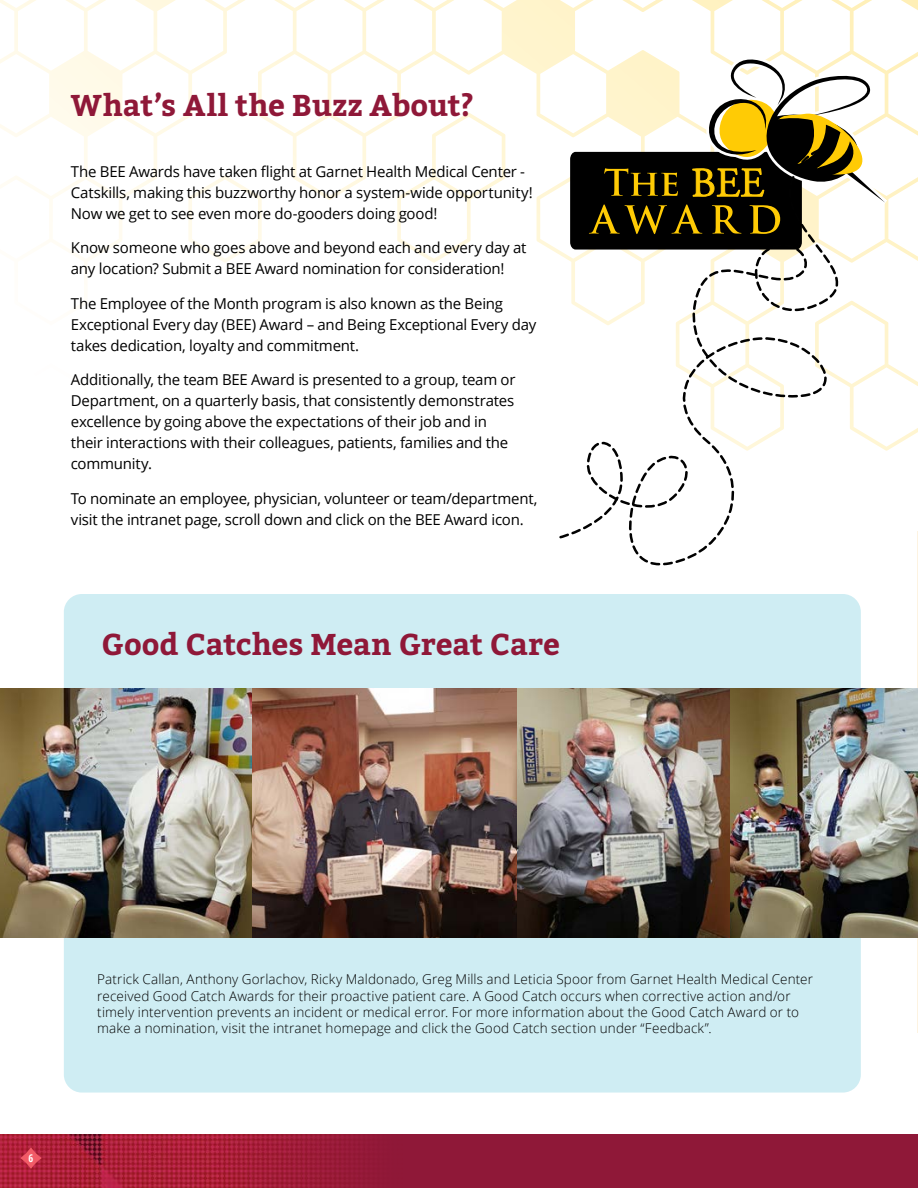
<style>
.page{position:relative;width:918px;height:1188px;background:#fff}
.page>*{position:absolute;margin:0;border:0;box-sizing:border-box;transform-origin:0 0}
.t1{font:700 30px "Bitter";color:#8f1838}
.t2{font:15px/21px "Open Sans";letter-spacing:-.015em;color:#000}
.t3{font:300 13.5px/16.2px "Open Sans";letter-spacing:.01em;color:#000}
.t4{font:700 condensed 10.5px "Open Sans";color:#fff}
</style>
<div class="page">
<div style="left:64px;top:594px;width:797px;height:499px;background:#cfedf3;border-radius:18px"></div>
<svg style="left:0;top:0;width:918px;height:451px"></svg>
<svg style="left:188px;top:175px;width:74px;height:88px"></svg>
<svg style="left:0;top:363px;width:88px;height:88px"></svg>
<svg style="left:397px;top:113px;width:108px;height:150px"></svg>
<svg style="left:558px;top:146px;width:321px;height:420px"></svg>
<svg style="left:570px;top:57px;width:348px;height:197px"></svg>
<div style="left:0;top:1134px;width:918px;height:54px;background:#8f1838"></div>
<img style="left:0;top:1134px;width:358px;height:54px">
<svg style="left:21px;top:1148px;width:20px;height:21px"></svg>
<hr style="left:917px;top:532px;width:1px;height:501px;background:#fce7c2">
<img style="left:1px;top:688px;width:917px;height:250px">
<h1 class="t1" style="left:71px;top:86px;width:405px">What’s All the Buzz About?</h1>
<p class="t2" style="left:71px;top:160px;width:463px">The BEE Awards have taken flight at Garnet Health Medical Center -<br>Catskills, making this buzzworthy honor a system-wide opportunity!<br>Now we get to see even more do-gooders doing good!</p>
<p class="t2" style="left:71px;top:237px;width:457px">Know someone who goes above and beyond each and every day at any location? Submit a BEE Award nomination for consideration!</p>
<p class="t2" style="left:71px;top:292px;width:467px">The Employee of the Month program is also known as the Being<br>Exceptional Every day (BEE) Award – and Being Exceptional Every day takes dedication, loyalty and commitment.</p>
<p class="t2" style="left:71px;top:369px;width:446px">Additionally, the team BEE Award is presented to a group, team or Department, on a quarterly basis, that consistently demonstrates excellence by going above the expectations of their job and in their interactions with their colleagues, patients, families and the community.</p>
<p class="t2" style="left:71px;top:487px;width:468px">To nominate an employee, physician, volunteer or team/department, visit the intranet page, scroll down and click on the BEE Award icon.</p>
<h2 class="t1" style="left:101px;top:625px;width:460px">Good Catches Mean Great Care</h2>
<p class="t4" style="left:29px;top:1151px;width:6px">6</p>
<p class="t3" style="left:97px;top:971px;width:717px">Patrick Callan, Anthony Gorlachov, Ricky Maldonado, Greg Mills and Leticia Spoor from Garnet Health Medical Center</p>
<p class="t3" style="left:97px;top:987px;width:695px">received Good Catch Awards for their proactive patient care. A Good Catch occurs when corrective action and/or</p>
<p class="t3" style="left:97px;top:1004px;width:703px">timely intervention prevents an incident or medical error. For more information about the Good Catch Award or to make a nomination, visit the intranet homepage and click the Good Catch section under “Feedback”.</p>
</div>
